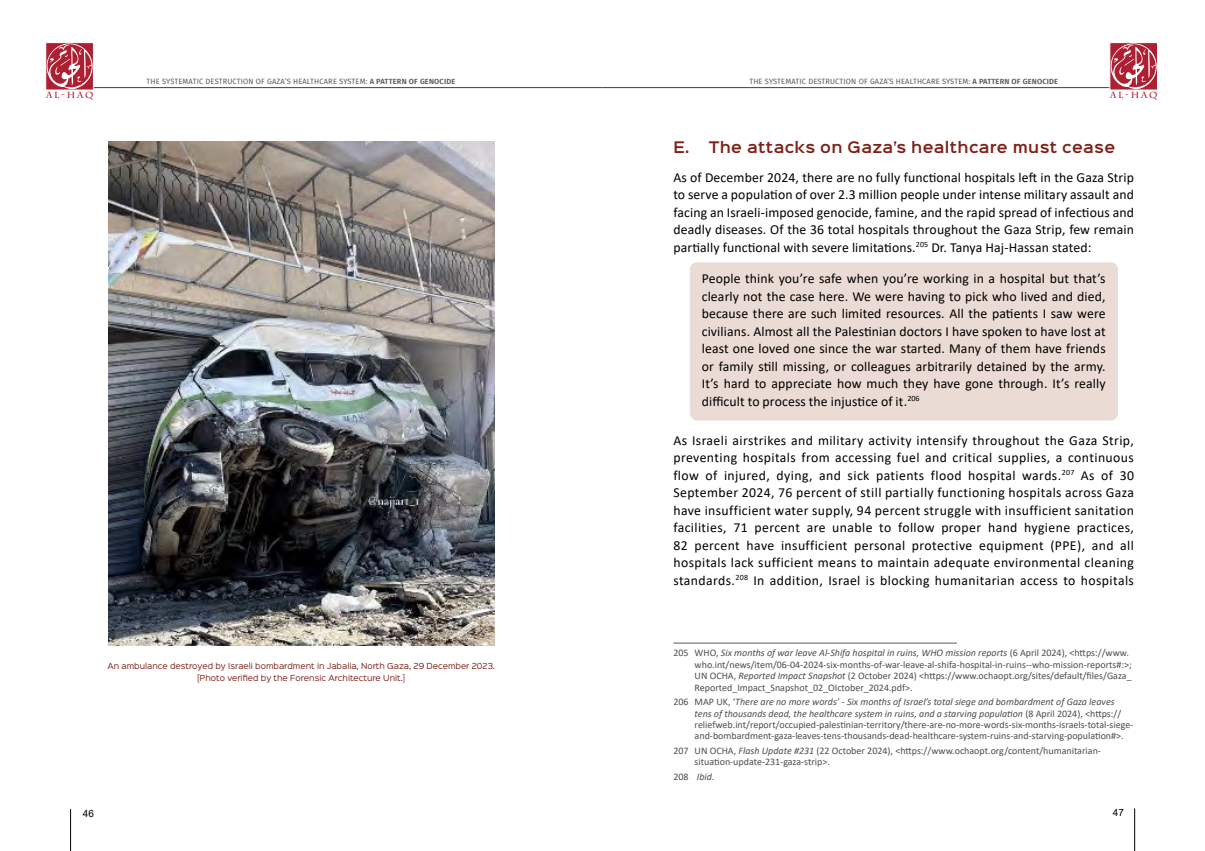
<style>
.page{position:relative;width:1205px;height:851px;background:#fff}
.page>*{position:absolute;margin:0;border:0;box-sizing:border-box;transform-origin:0 0}
.t1{font:600 14.38px "Sinkin Sans 600";letter-spacing:.02em;color:#7f2119}
.t2{font:13.75px/17.5px "Calibri";letter-spacing:.01em;color:#000;text-align:justify}
.t3{font:10px/11.2px "Calibri";color:#4d4d4f}
.t4{font:italic 10px "Calibri";color:#4d4d4f}
.t5{font:10px "Arial";color:#000}
.t6{font:700 8.75px "Charlemagne Std";letter-spacing:.2em;color:#ad2032}
.t7{font:7.5px "Fira Sans";letter-spacing:.02em;color:#58595b}
.t8{font:7.5px/11.2px "Sinkin Sans 400";color:#7f2119;text-align:center}
.s1{font-weight:600}
.s2{font-style:italic}
.s3{font-style:normal}
</style>
<div class="page">
<hr style="left:602px;top:87px;width:517px;height:1px;background:#414042">
<hr style="left:85px;top:87px;width:517px;height:1px;background:#414042">
<svg style="left:46px;top:43px;width:47px;height:47px;background:#c15664"></svg>
<svg style="left:1109px;top:43px;width:48px;height:47px;background:#c25a67"></svg>
<hr style="left:1134px;top:808px;width:1px;height:42px;background:#000">
<hr style="left:70px;top:808px;width:1px;height:42px;background:#000">
<div style="left:690px;top:262px;width:428px;height:158px;background:#eadbd4;border-radius:7px"></div>
<hr style="left:673px;top:642px;width:284px;height:1px;background:#58595b">
<img style="left:108px;top:142px;width:386px;height:503px">
<p class="t7" style="left:147px;top:76px;width:310px">THE SYSTEMATIC DESTRUCTION OF GAZA’S HEALTHCARE SYSTEM: <span class="s1">A PATTERN OF GENOCIDE</span></p>
<p class="t7" style="left:749px;top:76px;width:310px">THE SYSTEMATIC DESTRUCTION OF GAZA’S HEALTHCARE SYSTEM: <span class="s1">A PATTERN OF GENOCIDE</span></p>
<p class="t6" style="left:46px;top:90px;width:49px">AL-HAQ</p>
<p class="t6" style="left:1110px;top:90px;width:49px">AL-HAQ</p>
<p class="t8" style="left:107px;top:660px;width:389px">An ambulance destroyed by Israeli bombardment in Jabalia, North Gaza, 29 December 2023. [Photo verified by the Forensic Architecture Unit.]</p>
<p class="t1" style="left:673px;top:135px;width:443px">E. The attacks on Gaza’s healthcare must cease</p>
<p class="t2" style="left:673px;top:168px;width:462px">As of December 2024, there are no fully functional hospitals left in the Gaza Strip to serve a population of over 2.3 million people under intense military assault and facing an Israeli-imposed genocide, famine, and the rapid spread of infectious and deadly diseases. Of the 36 total hospitals throughout the Gaza Strip, few remain partially functional with severe limitations.<sup>205</sup> Dr. Tanya Haj-Hassan stated:</p>
<p class="t2" style="left:702px;top:270px;width:405px">People think you’re safe when you’re working in a hospital but that’s clearly not the case here. We were having to pick who lived and died, because there are such limited resources. All the patients I saw were civilians. Almost all the Palestinian doctors I have spoken to have lost at least one loved one since the war started. Many of them have friends or family still missing, or colleagues arbitrarily detained by the army.<br>It’s hard to appreciate how much they have gone through. It’s really difficult to process the injustice of it.<sup>206</sup></p>
<p class="t2" style="left:673px;top:431px;width:462px">As Israeli airstrikes and military activity intensify throughout the Gaza Strip, preventing hospitals from accessing fuel and critical supplies, a continuous flow of injured, dying, and sick patients flood hospital wards.<sup>207</sup> As of 30<br>September 2024, 76 percent of still partially functioning hospitals across Gaza have insufficient water supply, 94 percent struggle with insufficient sanitation facilities, 71 percent are unable to follow proper hand hygiene practices, 82 percent have insufficient personal protective equipment (PPE), and all hospitals lack sufficient means to maintain adequate environmental cleaning standards.<sup>208</sup> In addition, Israel is blocking humanitarian access to hospitals</p>
<p class="t3" style="left:673px;top:645px;width:460px;line-height:12.5px;text-align:right">205 WHO, <span class="s2">Six months of war leave Al-Shifa hospital in ruins, WHO mission reports</span> (6 April 2024), &lt;https://www. who.int/news/item/06-04-2024-six-months-of-war-leave-al-shifa-hospital-in-ruins--who-mission-reports#:&gt;;</p>
<p class="t3" style="left:694px;top:670px;width:438px">UN OCHA, <span class="s2">Reported Impact Snapshot</span> (2 October 2024) &lt;https://www.ochaopt.org/sites/default/files/Gaza_<br>Reported_Impact_Snapshot_02_OIctober_2024.pdf&gt;.</p>
<p class="t3" style="left:694px;top:696px;width:440px;text-indent:-21px">206 MAP UK, ‘<span class="s2">There are no more words’ - Six months of Israel’s total siege and bombardment of Gaza leaves tens of thousands dead, the healthcare system in ruins, and a starving population</span> (8 April 2024), &lt;https:// reliefweb.int/report/occupied-palestinian-territory/there-are-no-more-words-six-months-israels-total-siege&shy;and-bombardment-gaza-leaves-tens-thousands-dead-healthcare-system-ruins-and-starving-population#&gt;.</p>
<p class="t3" style="left:694px;top:744px;width:408px;text-indent:-21px">207 UN OCHA, <span class="s2">Flash Update #231</span> (22 October 2024), &lt;https://www.ochaopt.org/content/humanitarian&shy;situation-update-231-gaza-strip&gt;.</p>
<p class="t4" style="left:673px;top:769px;width:43px"><span class="s3">208</span> Ibid.</p>
<p class="t5" style="left:83px;top:806px;width:13px">46</p>
<p class="t5" style="left:1113px;top:805px;width:13px">47</p>
</div>
